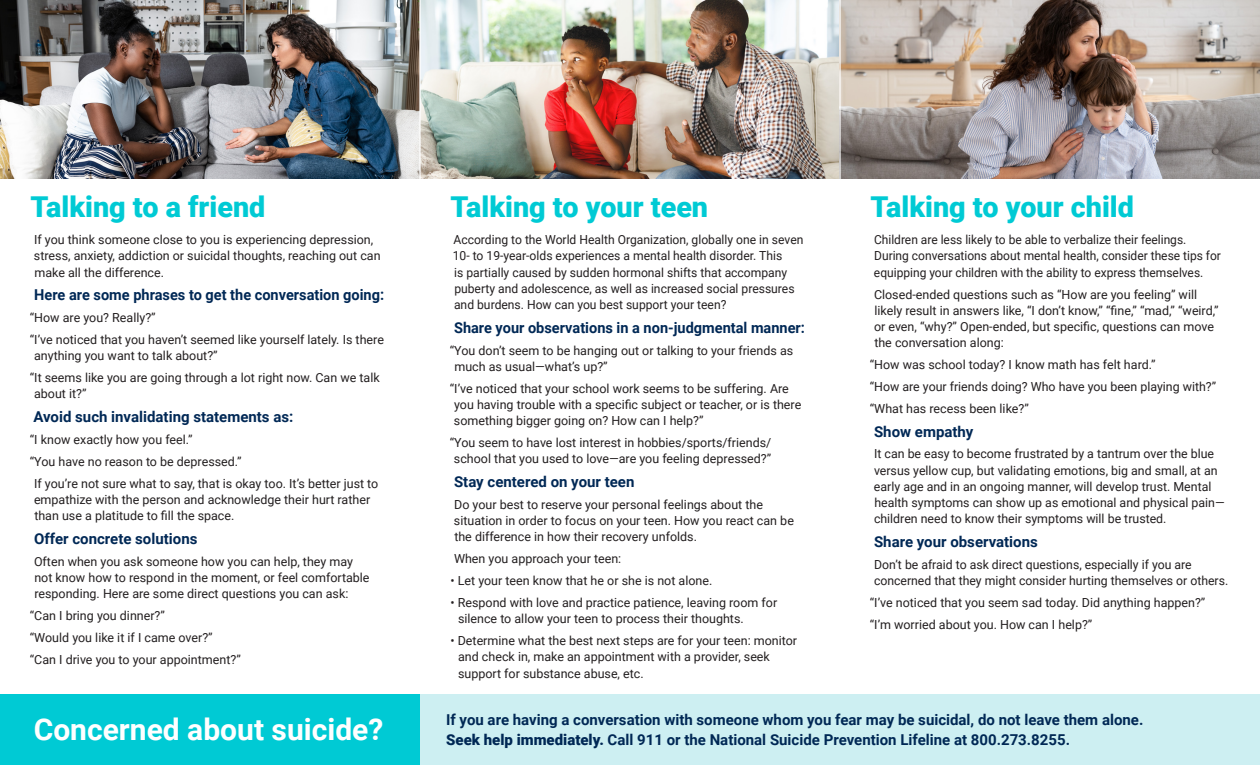
<style>
.page{position:relative;width:1260px;height:765px;background:#fff}
.page>*{position:absolute;margin:0;border:0;box-sizing:border-box;transform-origin:0 0}
.t1{font:700 30px "Roboto";color:#fff}
.t2{font:900 28.75px "Roboto";color:#00cad4}
.subhead{font:700 15px "Roboto";color:#002855}
.body{font:12.5px/16.2px "Roboto";color:#231f20}
.body-2{font:12.5px/16.2px "Roboto";color:#231f20;scale:.96 1}
.s1{font-weight:900}
</style>
<div class="page">
<img style="left:0;top:0;width:1260px;height:178px">
<hr style="left:419px;top:0;width:2px;height:185px;background:#fff">
<hr style="left:839px;top:0;width:2px;height:185px;background:#fff">
<div style="left:420px;top:695px;width:840px;height:70px;background:#cdeff2"></div>
<div style="left:0;top:695px;width:420px;height:70px;background:#00cad4"></div>
<p class="t2" style="left:31px;top:186px;width:236px">Talking to a friend</p>
<p class="body" style="left:34px;top:231px;width:348px">If you think someone close to you is experiencing depression, stress, anxiety, addiction or suicidal thoughts, reaching out can make all the difference.</p>
<p class="subhead" style="left:34px;top:284px;width:351px">Here are some phrases to get the conversation going:</p>
<p class="body" style="left:30px;top:309px;width:127px">“How are you? Really?”</p>
<p class="body" style="left:34px;top:331px;width:351px;text-indent:-4px">“I’ve noticed that you haven’t seemed like yourself lately. Is there anything you want to talk about?”</p>
<p class="body" style="left:34px;top:369px;width:347px;text-indent:-4px">“It seems like you are going through a lot right now. Can we talk about it?”</p>
<p class="subhead" style="left:33px;top:406px;width:261px">Avoid such invalidating statements as:</p>
<p class="body" style="left:30px;top:431px;width:164px">“I know exactly how you feel.”</p>
<p class="body" style="left:30px;top:453px;width:213px">“You have no reason to be depressed.”</p>
<p class="body" style="left:34px;top:475px;width:346px">If you’re not sure what to say, that is okay too. It’s better just to empathize with the person and acknowledge their hurt rather than use a platitude to fill the space.</p>
<p class="subhead" style="left:34px;top:528px;width:165px">Offer concrete solutions</p>
<p class="body" style="left:34px;top:553px;width:337px">Often when you ask someone how you can help, they may not know how to respond in the moment, or feel comfortable responding. Here are some direct questions you can ask:</p>
<p class="body" style="left:30px;top:607px;width:137px">“Can I bring you dinner?”</p>
<p class="body" style="left:30px;top:629px;width:184px">“Would you like it if I came over?”</p>
<p class="body" style="left:30px;top:651px;width:213px">“Can I drive you to your appointment?”</p>
<p class="t1" style="left:34px;top:708px;width:351px">Concerned about suicide?</p>
<p class="t2" style="left:451px;top:186px;width:259px">Talking to your teen</p>
<p class="body" style="left:453px;top:231px;width:352px">According to the World Health Organization, globally one in seven 10- to 19-year-olds experiences a mental health disorder. This<br>is partially caused by sudden hormonal shifts that accompany puberty and adolescence, as well as increased social pressures and burdens. How can you best support your teen?</p>
<p class="subhead" style="left:454px;top:317px;width:352px">Share your observations in a non-judgmental manner:</p>
<p class="body" style="left:454px;top:342px;width:340px;text-indent:-5px">“You don’t seem to be hanging out or talking to your friends as much as usual—what’s up?”</p>
<p class="body" style="left:454px;top:380px;width:349px;text-indent:-4px">“I’ve noticed that your school work seems to be suffering. Are you having trouble with a specific subject or teacher, or is there something bigger going on? How can I help?”</p>
<p class="body" style="left:450px;top:434px;width:323px;text-align:center">“You seem to have lost interest in hobbies/sports/friends/ school that you used to love—are you feeling depressed?”</p>
<p class="subhead" style="left:454px;top:471px;width:182px">Stay centered on your teen</p>
<p class="body" style="left:454px;top:496px;width:341px">Do your best to reserve your personal feelings about the situation in order to focus on your teen. How you react can be the difference in how their recovery unfolds.</p>
<p class="body" style="left:454px;top:550px;width:169px">When you approach your teen:</p>
<p class="body" style="left:450px;top:572px;width:263px">• Let your teen know that he or she is not alone.</p>
<p class="body" style="left:458px;top:594px;width:321px;text-indent:-8px">• Respond with love and practice patience, leaving room for silence to allow your teen to process their thoughts.</p>
<p class="body" style="left:458px;top:632px;width:341px;text-indent:-8px">• Determine what the best next steps are for your teen: monitor and check in, make an appointment with a provider, seek support for substance abuse, etc.</p>
<p class="t2" style="left:871px;top:186px;width:265px">Talking to your child</p>
<p class="body-2" style="left:874px;top:231px;width:363px">Children are less likely to be able to verbalize their feelings.<br>During conversations about mental health, consider these tips for equipping your children with the ability to express themselves.</p>
<p class="body" style="left:874px;top:285px;width:346px">Closed-ended questions such as “How are you feeling” will likely result in answers like, “I don’t know,” “fine,” “mad,” “weird,” or even, “why?” Open-ended, but specific, questions can move the conversation along:</p>
<p class="body" style="left:870px;top:356px;width:287px">“How was school today? I know math has felt hard.”</p>
<p class="body" style="left:870px;top:378px;width:348px">“How are your friends doing? Who have you been playing with?”</p>
<p class="body" style="left:870px;top:400px;width:160px">“What has recess been like?”</p>
<p class="subhead" style="left:874px;top:421px;width:101px">Show empathy</p>
<p class="body" style="left:874px;top:445px;width:352px">It can be easy to become frustrated by a tantrum over the blue versus yellow cup, but validating emotions, big and small, at an early age and in an ongoing manner, will develop trust. Mental health symptoms can show up as emotional and physical pain— children need to know their symptoms will be trusted.</p>
<p class="subhead" style="left:874px;top:531px;width:165px">Share your observations</p>
<p class="body" style="left:874px;top:556px;width:356px">Don’t be afraid to ask direct questions, especially if you are concerned that they might consider hurting themselves or others.</p>
<p class="body" style="left:870px;top:594px;width:337px">“I’ve noticed that you seem sad today. Did anything happen?”</p>
<p class="body" style="left:870px;top:616px;width:224px">“I’m worried about you. How can I help?”</p>
<p class="subhead" style="left:446px;top:709px;width:699px">If you are having a conversation with someone whom you fear may be suicidal, do not leave them alone.</p>
<p class="subhead" style="left:446px;top:729px;width:625px"><span class="s1">Seek help immediately.</span> Call 911 or the National Suicide Prevention Lifeline at 800.273.8255.</p>
</div>
